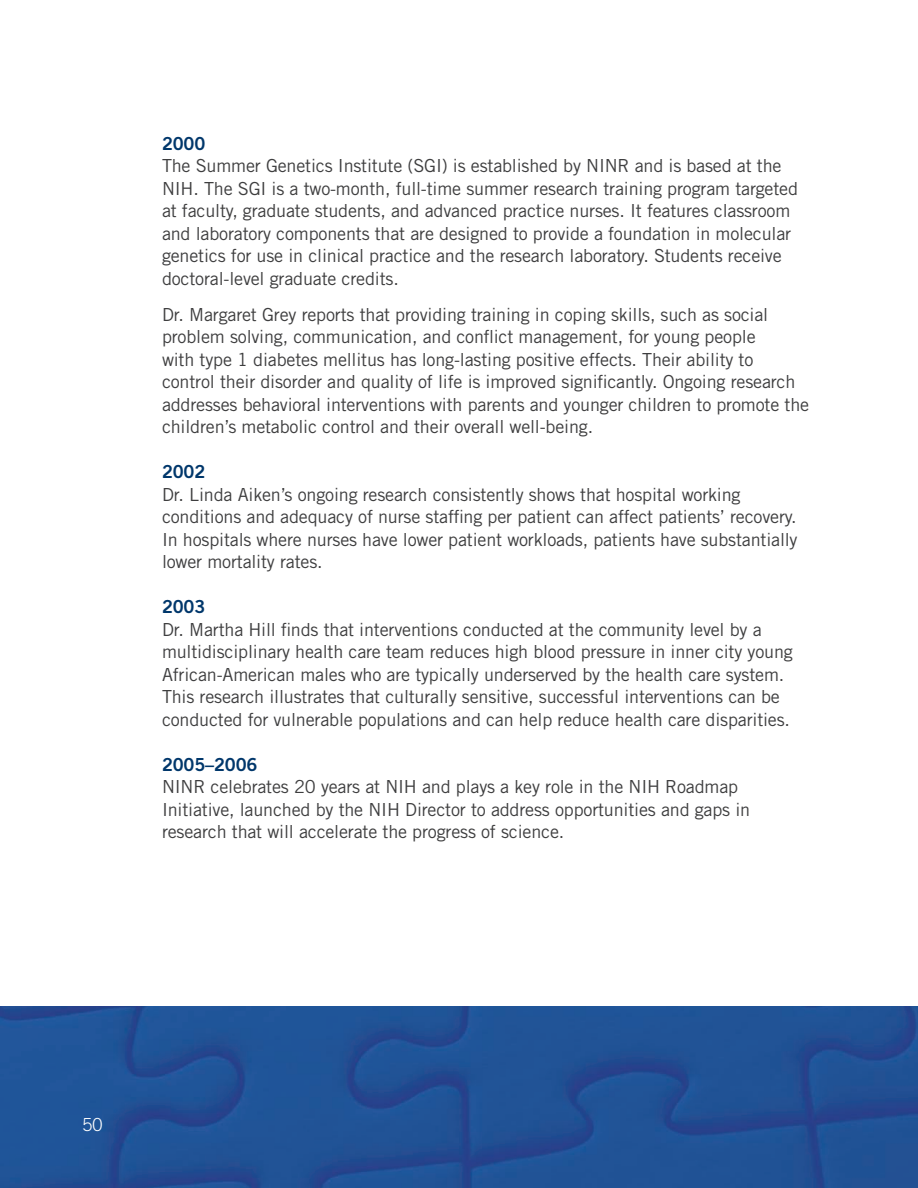
<style>
.page{position:relative;width:918px;height:1188px;background:#fff}
.page>*{position:absolute;margin:0;border:0;box-sizing:border-box;transform-origin:0 0}
.t1{font:18px/22.5px "Trade Gothic";letter-spacing:-.01em;color:#3e3e3f}
.t2{font:18px "Trade Gothic Bold Two";letter-spacing:-.01em;color:#00376b}
.t3{font:300 18px "Trade Gothic";color:#fff}
</style>
<div class="page">
<img style="left:0;top:1007px;width:918px;height:181px">
<h4 class="t2" style="left:162px;top:132px;width:45px">2000</h4>
<p class="t1" style="left:162px;top:154px;width:638px">The Summer Genetics Institute (SGI) is established by NINR and is based at the NIH. The SGI is a two-month, full-time summer research training program targeted at faculty, graduate students, and advanced practice nurses. It features classroom and laboratory components that are designed to provide a foundation in molecular genetics for use in clinical practice and the research laboratory. Students receive doctoral-level graduate credits.</p>
<p class="t1" style="left:162px;top:303px;width:649px">Dr. Margaret Grey reports that providing training in coping skills, such as social problem solving, communication, and conflict management, for young people<br>with type 1 diabetes mellitus has long-lasting positive effects. Their ability to control their disorder and quality of life is improved significantly. Ongoing research addresses behavioral interventions with parents and younger children to promote the children’s metabolic control and their overall well-being.</p>
<h4 class="t2" style="left:162px;top:460px;width:45px">2002</h4>
<p class="t1" style="left:162px;top:483px;width:637px">Dr. Linda Aiken’s ongoing research consistently shows that hospital working conditions and adequacy of nurse staffing per patient can affect patients’ recovery.<br>In hospitals where nurses have lower patient workloads, patients have substantially lower mortality rates.</p>
<h4 class="t2" style="left:162px;top:595px;width:45px">2003</h4>
<p class="t1" style="left:162px;top:618px;width:632px">Dr. Martha Hill finds that interventions conducted at the community level by a multidisciplinary health care team reduces high blood pressure in inner city young African-American males who are typically underserved by the health care system.<br>This research illustrates that culturally sensitive, successful interventions can be conducted for vulnerable populations and can help reduce health care disparities.</p>
<h4 class="t2" style="left:162px;top:753px;width:97px">2005–2006</h4>
<p class="t1" style="left:162px;top:775px;width:590px">NINR celebrates 20 years at NIH and plays a key role in the NIH Roadmap<br>Initiative, launched by the NIH Director to address opportunities and gaps in research that will accelerate the progress of science.</p>
<p class="t3" style="left:83px;top:1114px;width:21px">50</p>
</div>
